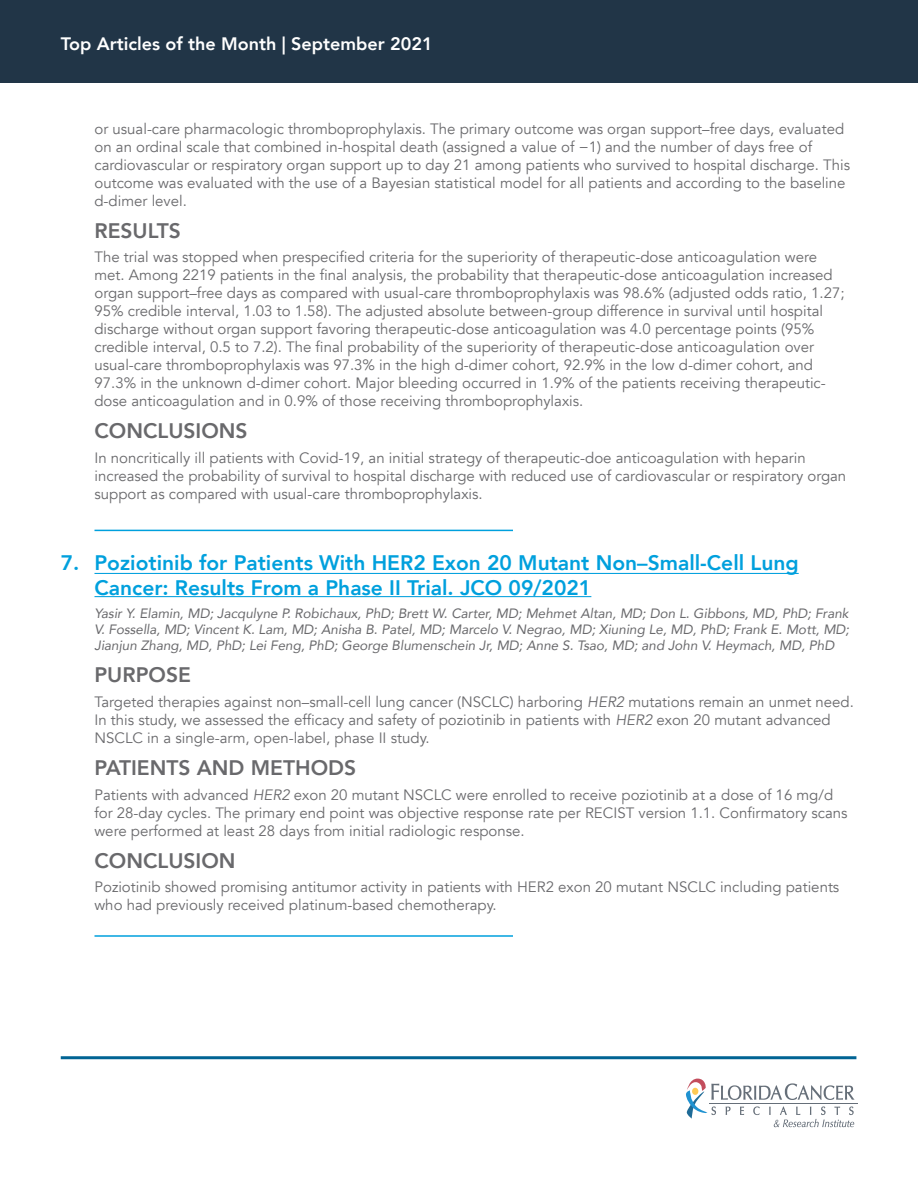
<style>
.page{position:relative;width:918px;height:1188px;background:#fff}
.page>*{position:absolute;margin:0;border:0;box-sizing:border-box;transform-origin:0 0}
.t1{font:800 21px/25.2px "Avenir";color:#00a0dd}
.t2{font:800 21px "Avenir";color:#69696c}
.t3{font:800 18px "Avenir";color:#fff}
.t4{font:15px/18px "Avenir";color:#69696c}
.t5{font:italic 13.5px/16.2px "Avenir";color:#69696c;text-align:justify}
.s1{font-style:italic}
</style>
<div class="page">
<hr style="left:61px;top:1056px;width:795px;height:3px;background:#016494">
<div style="left:0;top:0;width:918px;height:82px;background:#213547"></div>
<hr style="left:709px;top:1103px;width:148px;height:1px;background:#666f79">
<svg style="left:686px;top:1079px;width:169px;height:48px"></svg>
<hr style="left:94px;top:596px;width:497px;height:1px;background:#00a0dd">
<hr style="left:94px;top:530px;width:419px;height:1px;background:#00a0dd">
<hr style="left:94px;top:573px;width:705px;height:1px;background:#00a0dd">
<hr style="left:94px;top:935px;width:419px;height:2px;background:#00a0dd">
<p class="t3" style="left:61px;top:29px;width:373px">Top Articles of the Month | September 2021</p>
<p class="t4" style="left:94px;top:120px;width:757px">or usual-care pharmacologic thromboprophylaxis. The primary outcome was organ support–free days, evaluated on an ordinal scale that combined in-hospital death (assigned a value of −1) and the number of days free of cardiovascular or respiratory organ support up to day 21 among patients who survived to hospital discharge. This outcome was evaluated with the use of a Bayesian statistical model for all patients and according to the baseline d-dimer level.</p>
<h1 class="t2" style="left:94px;top:214px;width:88px">RESULTS</h1>
<p class="t4" style="left:94px;top:249px;width:752px">The trial was stopped when prespecified criteria for the superiority of therapeutic-dose anticoagulation were met. Among 2219 patients in the final analysis, the probability that therapeutic-dose anticoagulation increased organ support–free days as compared with usual-care thromboprophylaxis was 98.6% (adjusted odds ratio, 1.27; 95% credible interval, 1.03 to 1.58). The adjusted absolute between-group difference in survival until hospital discharge without organ support favoring therapeutic-dose anticoagulation was 4.0 percentage points (95% credible interval, 0.5 to 7.2). The final probability of the superiority of therapeutic-dose anticoagulation over usual-care thromboprophylaxis was 97.3% in the high d-dimer cohort, 92.9% in the low d-dimer cohort, and 97.3% in the unknown d-dimer cohort. Major bleeding occurred in 1.9% of the patients receiving therapeutic&shy;dose anticoagulation and in 0.9% of those receiving thromboprophylaxis.</p>
<h1 class="t2" style="left:94px;top:415px;width:155px">CONCLUSIONS</h1>
<p class="t4" style="left:94px;top:449px;width:753px">In noncritically ill patients with Covid-19, an initial strategy of therapeutic-doe anticoagulation with heparin increased the probability of survival to hospital discharge with reduced use of cardiovascular or respiratory organ support as compared with usual-care thromboprophylaxis.</p>
<h1 class="t1" style="left:94px;top:550px;width:706px;text-indent:-34px">7. Poziotinib for Patients With HER2 Exon 20 Mutant Non–Small-Cell Lung<br>Cancer: Results From a Phase II Trial. JCO 09/2021</h1>
<p class="t5" style="left:94px;top:605px;width:756px">Yasir Y. Elamin, MD; Jacqulyne P. Robichaux, PhD; Brett W. Carter, MD; Mehmet Altan, MD; Don L. Gibbons, MD, PhD; Frank V. Fossella, MD; Vincent K. Lam, MD; Anisha B. Patel, MD; Marcelo V. Negrao, MD; Xiuning Le, MD, PhD; Frank E. Mott, MD; Jianjun Zhang, MD, PhD; Lei Feng, PhD; George Blumenschein Jr, MD; Anne S. Tsao, MD; and John V. Heymach, MD, PhD</p>
<h1 class="t2" style="left:94px;top:659px;width:98px">PURPOSE</h1>
<p class="t4" style="left:94px;top:693px;width:761px">Targeted therapies against non–small-cell lung cancer (NSCLC) harboring <span class="s1">HER2</span> mutations remain an unmet need.<br>In this study, we assessed the efficacy and safety of poziotinib in patients with <span class="s1">HER2</span> exon 20 mutant advanced<br>NSCLC in a single-arm, open-label, phase II study.</p>
<h1 class="t2" style="left:94px;top:751px;width:263px">PATIENTS AND METHODS</h1>
<p class="t4" style="left:94px;top:786px;width:755px">Patients with advanced <span class="s1">HER2</span> exon 20 mutant NSCLC were enrolled to receive poziotinib at a dose of 16 mg/d for 28-day cycles. The primary end point was objective response rate per RECIST version 1.1. Confirmatory scans were performed at least 28 days from initial radiologic response.</p>
<h1 class="t2" style="left:94px;top:844px;width:143px">CONCLUSION</h1>
<p class="t4" style="left:94px;top:879px;width:746px">Poziotinib showed promising antitumor activity in patients with HER2 exon 20 mutant NSCLC including patients who had previously received platinum-based chemotherapy.</p>
</div>
